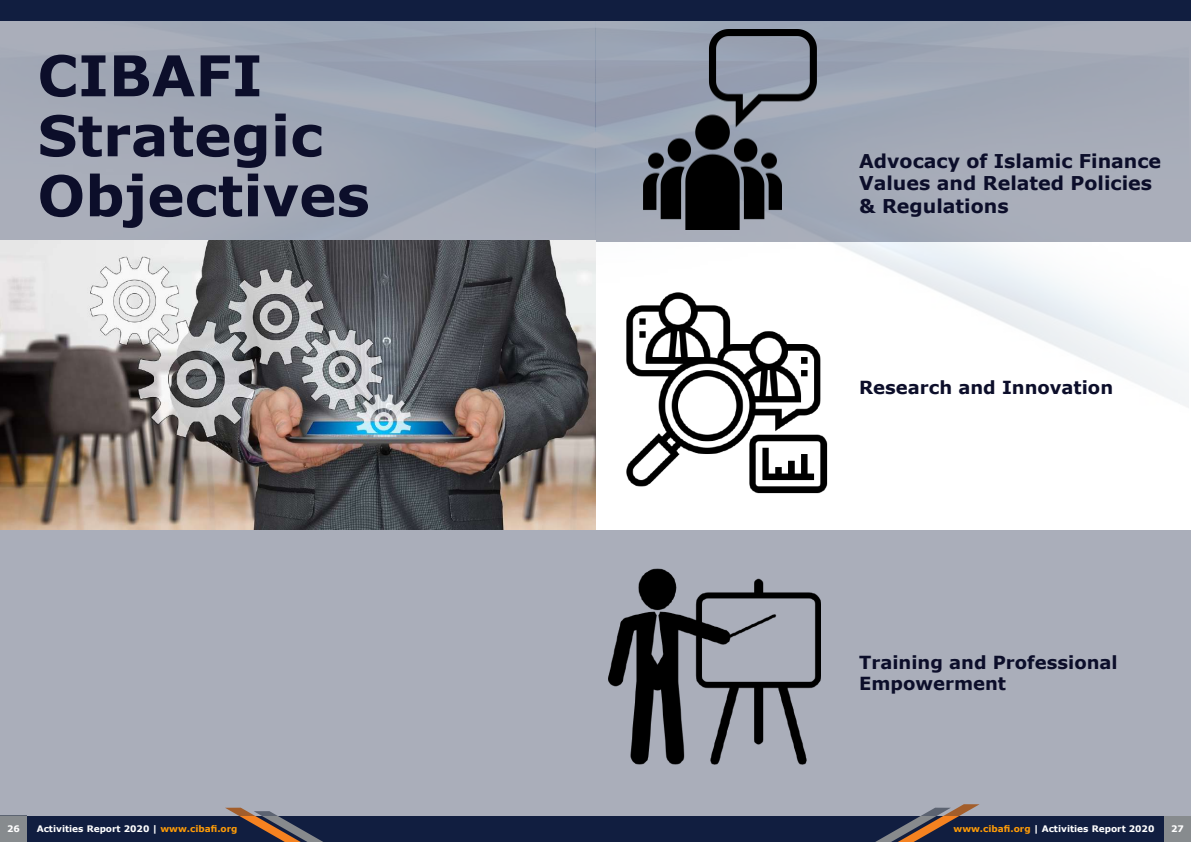
<style>
.page{position:relative;width:1191px;height:842px;background:#fff}
.page>*{position:absolute;margin:0;border:0;box-sizing:border-box;transform-origin:0 0}
.t1{font:700 56.2px/60px "Verdana";color:#0c0e2a}
.t2{font:700 19px/22.8px "Verdana";color:#0c0e2a}
.t3{font:700 18px/21.6px "Verdana";color:#0c0e2a}
.t4{font:700 9px "Verdana";color:#fff}
.s1{color:#ff9c07}
</style>
<div class="page">
<div style="left:0;top:816px;width:1191px;height:26px;background:#111e40"></div>
<div style="left:1164px;top:816px;width:27px;height:26px;background:#878b8e"></div>
<div style="left:0;top:816px;width:27px;height:26px;background:#878b8e"></div>
<img style="left:595px;top:241px;width:593px;height:289px">
<div style="left:0;top:0;width:1191px;height:21px;background:#111e40"></div>
<svg style="left:875px;top:816px;width:84px;height:26px"></svg>
<svg style="left:239px;top:816px;width:84px;height:26px"></svg>
<div style="left:0;top:530px;width:1191px;height:286px;background:#aaaeba"></div>
<div style="left:0;top:21px;width:1191px;height:220px;background:#a2a9b6"></div>
<img style="left:630px;top:30px;width:199px;height:199px">
<img style="left:624px;top:289px;width:205px;height:206px">
<img style="left:608px;top:568px;width:212px;height:197px">
<img style="left:0;top:241px;width:595px;height:289px">
<h1 class="t1" style="left:37px;top:45px;width:334px">CIBAFI<br>Strategic<br>Objectives</h1>
<h2 class="t2" style="left:859px;top:149px;width:303px">Advocacy of Islamic Finance<br>Values and Related Policies &amp; Regulations</h2>
<h3 class="t3" style="left:859px;top:376px;width:255px">Research and Innovation</h3>
<h3 class="t3" style="left:859px;top:651px;width:260px">Training and Professional<br>Empowerment</h3>
<p class="t4" style="left:7px;top:822px;width:14px">26</p>
<p class="t4" style="left:37px;top:823px;width:202px">Activities Report 2020 | <span class="s1">www.cibafi.org</span></p>
<p class="t4" style="left:953px;top:823px;width:202px"><span class="s1">www.cibafi.org</span> | Activities Report 2020</p>
<p class="t4" style="left:1171px;top:822px;width:14px">27</p>
</div>
